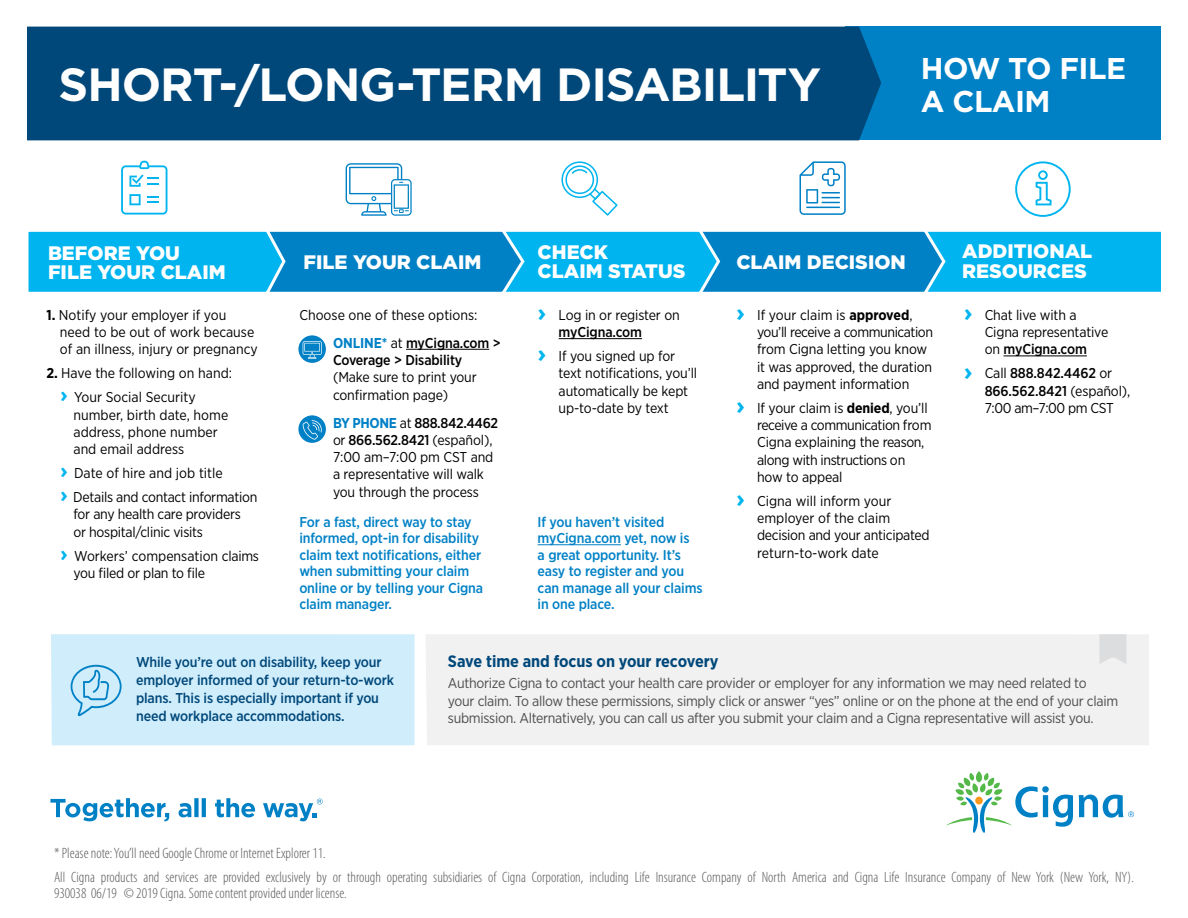
<style>
.page{position:relative;width:1188px;height:918px;background:#fff}
.page>*{position:absolute;margin:0;border:0;box-sizing:border-box;transform-origin:0 0}
.t1{font:700 46.5px "Gotham";letter-spacing:-.02em;color:#fff}
.t2{font:700 30px/33px "Gotham";letter-spacing:-.02em;color:#fff}
.t3{font:900 19.5px/19.5px "Gotham";color:#fff}
.t4{font:700 16.5px "Gotham Narrow";color:#00487a}
.t5{font:300 condensed 15px/23.2px "Myriad Pro";color:#58595b}
.t6{font:14.25px/17.2px "Gotham Narrow";letter-spacing:-.01em;color:#000}
.t7{font:14.25px/17.2px "Gotham Narrow";letter-spacing:-.02em;color:#4d4d4f}
.t8{font:500 14.25px/16.5px "Gotham Narrow";letter-spacing:-.01em;color:#0081c6}
.t9{font:14.25px/17.2px "Gotham Narrow";letter-spacing:-.03em;color:#000}
.t10{font:500 14.25px/18px "Gotham Narrow";letter-spacing:-.01em;color:#00487a}
.t11{font:500 14.25px "Gotham Narrow";letter-spacing:-.01em;color:#000}
.s1{font-weight:700}
.s2{font-family:"Gotham";font-weight:700;font-size:21px;color:#00b5ef}
.s3{font-weight:700;color:#0081c6}
.s4{font-weight:500}
.s5{font-family:"Gotham";font-weight:700;font-size:24px;color:#00b5ef}
</style>
<div class="page">
<div style="left:426px;top:634px;width:723px;height:111px;background:#f1f1f2"></div>
<svg style="left:1099px;top:634px;width:27px;height:30px"></svg>
<div style="left:51px;top:634px;width:364px;height:111px;background:#d0edfb"></div>
<div style="left:923px;top:229px;width:239px;height:66px;background:#00b5ef;border:3px solid #fff"></div>
<svg style="left:28px;top:229px;width:919px;height:66px;background:#1ba5de"></svg>
<hr style="left:1004px;top:356px;width:83px;height:1px;background:#000">
<hr style="left:559px;top:338px;width:83px;height:1px;background:#000">
<hr style="left:538px;top:544px;width:83px;height:1px;background:#0081c6">
<hr style="left:406px;top:349px;width:83px;height:1px;background:#000">
<svg style="left:298px;top:335px;width:28px;height:28px"></svg>
<svg style="left:303px;top:341px;width:19px;height:18px"></svg>
<svg style="left:298px;top:415px;width:28px;height:28px"></svg>
<svg style="left:303px;top:420px;width:19px;height:20px"></svg>
<svg style="left:346px;top:163px;width:66px;height:53px"></svg>
<svg style="left:121px;top:161px;width:46px;height:54px"></svg>
<svg style="left:561px;top:161px;width:57px;height:55px"></svg>
<svg style="left:800px;top:161px;width:46px;height:54px"></svg>
<hr style="left:806px;top:207px;width:34px;height:1px;background:#0081c6">
<svg style="left:1015px;top:161px;width:56px;height:56px"></svg>
<div style="left:846px;top:27px;width:315px;height:113px;background:#0081c6"></div>
<div style="left:27px;top:27px;width:854px;height:113px;background:#00487a"></div>
<svg style="left:50px;top:798px;width:119px;height:23px"></svg>
<svg style="left:179px;top:798px;width:27px;height:19px"></svg>
<svg style="left:215px;top:798px;width:40px;height:19px"></svg>
<svg style="left:263px;top:799px;width:60px;height:22px"></svg>
<svg style="left:946px;top:771px;width:188px;height:62px"></svg>
<h1 class="t1" style="left:58px;top:54px;width:764px">SHORT-/LONG-TERM DISABILITY</h1>
<h2 class="t2" style="left:921px;top:51px;width:207px">HOW TO FILE<br>A CLAIM</h2>
<h3 class="t3" style="left:48px;top:242px;width:179px">BEFORE YOU<br>FILE YOUR CLAIM</h3>
<h3 class="t3" style="left:538px;top:241px;width:150px">CHECK<br>CLAIM STATUS</h3>
<h3 class="t3" style="left:304px;top:252px;width:179px">FILE YOUR CLAIM</h3>
<h3 class="t3" style="left:736px;top:252px;width:171px">CLAIM DECISION</h3>
<p class="t6" style="left:60px;top:306px;width:199px;text-indent:-13px"><span class="s1">1.</span> Notify your employer if you need to be out of work because of an illness, injury or pregnancy</p>
<p class="t6" style="left:60px;top:361px;width:174px;line-height:24px;text-indent:-14px"><span class="s1">2.</span> Have the following on hand: <span class="s2">›</span> Your Social Security</p>
<p class="t6" style="left:74px;top:406px;width:156px">number, birth date, home address, phone number and email address</p>
<p class="t6" style="left:60px;top:461px;width:199px;line-height:24px"><span class="s2">›</span> Date of hire and job title<br><span class="s2">›</span> Details and contact information</p>
<p class="t6" style="left:74px;top:505px;width:169px">for any health care providers or hospital/clinic visits</p>
<p class="t6" style="left:74px;top:547px;width:187px;text-indent:-14px"><span class="s2">›</span> Workers’ compensation claims you filed or plan to file</p>
<p class="t6" style="left:333px;top:300px;width:169px;line-height:28px;text-indent:-34px">Choose one of these options:<br><span class="s3">ONLINE*</span> at <span class="s4">myCigna.com &gt;</span></p>
<p class="t11" style="left:333px;top:351px;width:131px">Coverage &gt; Disability</p>
<p class="t6" style="left:333px;top:368px;width:145px">(Make sure to print your confirmation page)</p>
<p class="t6" style="left:333px;top:414px;width:167px"><span class="s3">BY PHONE</span> at <span class="s4">888.842.4462 </span>or <span class="s4">866.562.8421</span> (español),<br>7:00 am–7:00 pm CST and a representative will walk you through the process</p>
<p class="t8" style="left:299px;top:513px;width:185px">For a fast, direct way to stay informed, opt-in for disability claim text notifications, either when submitting your claim online or by telling your Cigna claim manager.</p>
<p class="t6" style="left:559px;top:306px;width:123px;text-indent:-21px"><span class="s5">›</span> Log in or register on <span class="s4">myCigna.com</span></p>
<p class="t6" style="left:559px;top:347px;width:140px;text-indent:-21px"><span class="s5">›</span> If you signed up for text notifications, you’ll automatically be kept up-to-date by text</p>
<p class="t8" style="left:538px;top:513px;width:166px">If you haven’t visited myCigna.com yet, now is<br>a great opportunity. It’s easy to register and you can manage all your claims in one place.</p>
<p class="t6" style="left:757px;top:306px;width:178px;text-indent:-21px"><span class="s5">›</span> If your claim is <span class="s1">approved</span>, you’ll receive a communication from Cigna letting you know it was approved, the duration and payment information</p>
<p class="t9" style="left:757px;top:399px;width:176px;text-indent:-21px"><span class="s5">›</span> If your claim is <span class="s1">denied</span>, you’ll receive a communication from<br>Cigna explaining the reason, along with instructions on how to appeal</p>
<p class="t6" style="left:757px;top:492px;width:174px;text-indent:-21px"><span class="s5">›</span> Cigna will inform your employer of the claim decision and your anticipated return-to-work date</p>
<h3 class="t3" style="left:962px;top:241px;width:131px">ADDITIONAL<br>RESOURCES</h3>
<p class="t6" style="left:985px;top:306px;width:125px;text-indent:-21px"><span class="s5">›</span> Chat live with a<br>Cigna representative on <span class="s4">myCigna.com</span></p>
<p class="t9" style="left:985px;top:365px;width:147px;text-indent:-21px"><span class="s5">›</span> Call <span class="s4">888.842.4462</span> or<br><span class="s4">866.562.8421</span> (español),<br>7:00 am–7:00 pm CST</p>
<p class="t10" style="left:136px;top:653px;width:259px">While you’re out on disability, keep your employer informed of your return-to-work plans. This is especially important if you need workplace accommodations.</p>
<p class="t4" style="left:448px;top:650px;width:272px">Save time and focus on your recovery</p>
<p class="t7" style="left:448px;top:674px;width:672px">Authorize Cigna to contact your health care provider or employer for any information we may need related to<br>your claim. To allow these permissions, simply click or answer “yes” online or on the phone at the end of your claim submission. Alternatively, you can call us after you submit your claim and a Cigna representative will assist you.</p>
<p class="t5" style="left:54px;top:842px;width:1081px">* Please note: You’ll need Google Chrome or Internet Explorer 11.<br>All Cigna products and services are provided exclusively by or through operating subsidiaries of Cigna Corporation, including Life Insurance Company of North America and Cigna Life Insurance Company of New York (New York, NY).</p>
<p class="t5" style="left:54px;top:882px;width:294px">930038 06/19 © 2019 Cigna. Some content provided under license.</p>
</div>
